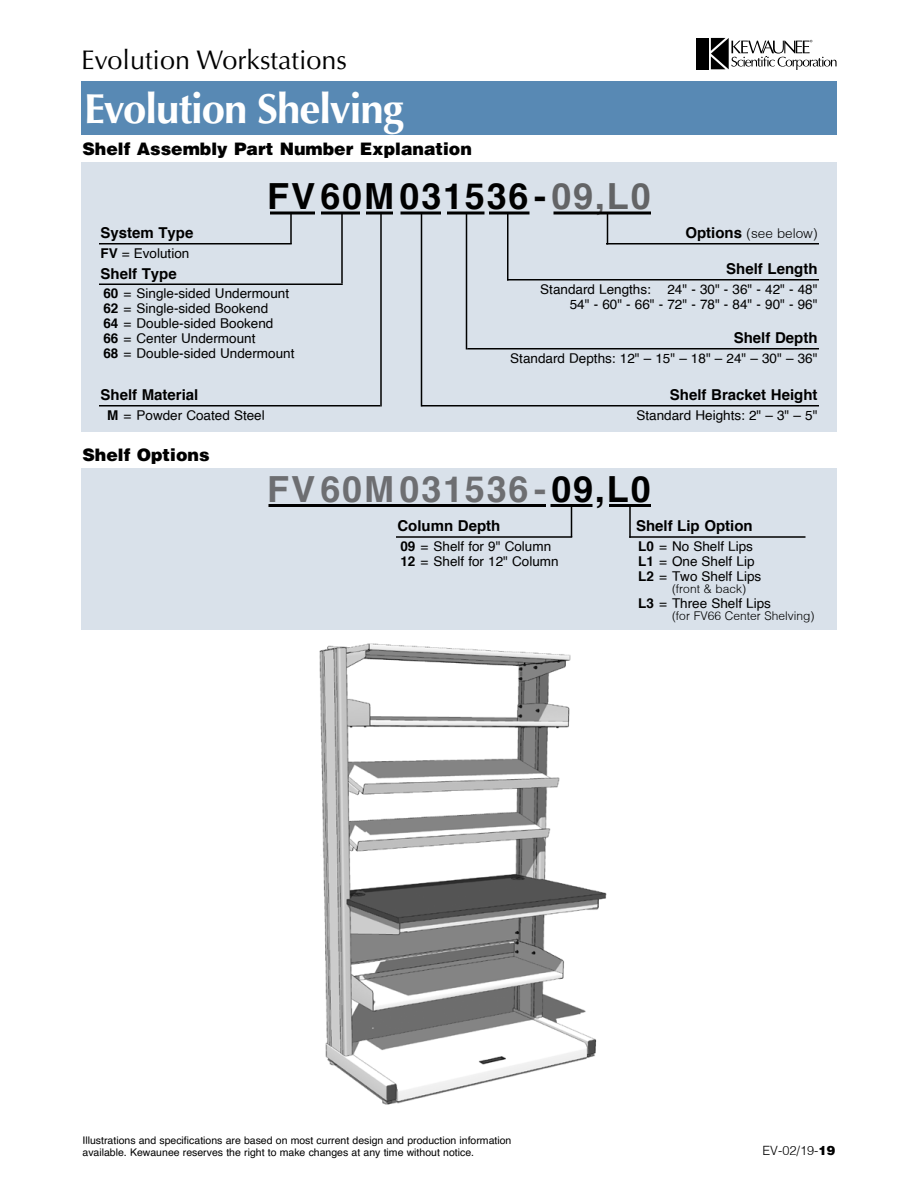
<style>
.page{position:relative;width:918px;height:1188px;background:#fff}
.page>*{position:absolute;margin:0;border:0;box-sizing:border-box;transform-origin:0 0}
.Page_Heading_TOC{font:700 42px "Optima LT Std";letter-spacing:-.025em;color:#fff}
.t1{font:700 36px "Helvetica";letter-spacing:.05em;color:#000}
.t2{font:700 36px "Helvetica";letter-spacing:.05em;color:#6d6e71}
.t3{font:27px "Optima LT Std";color:#000}
.t4{font:900 17.25px "Helvetica";color:#000}
.t5{font:700 15px "Helvetica";color:#000}
.t6{font:13.5px "Helvetica";color:#000}
.t7{font:300 13.5px "Helvetica";color:#000}
.t8{font:300 12.75px "Helvetica";color:#000}
.t9{font:300 12px "Helvetica";color:#000}
.t10{font:10.5px/12.6px "Helvetica";color:#000}
.s1{color:#636466}
.s2{font-weight:700}
.s3{font-weight:700;font-size:15px}
.s4{color:#000}
.s5{font-weight:900}
</style>
<div class="page">
<div style="left:696px;top:38px;width:13px;height:31px;background:#000"></div>
<svg style="left:711px;top:38px;width:126px;height:32px"></svg>
<div style="left:81px;top:81px;width:756px;height:54px;background:#5889b4"></div>
<img style="left:319px;top:643px;width:288px;height:462px">
<div style="left:81px;top:162px;width:756px;height:270px;background:#d9e1ea"></div>
<hr style="left:321px;top:212px;width:39px;height:2px;background:#000">
<hr style="left:341px;top:213px;width:2px;height:71px;background:#000">
<hr style="left:270px;top:212px;width:45px;height:2px;background:#000">
<hr style="left:366px;top:212px;width:27px;height:2px;background:#000">
<hr style="left:400px;top:212px;width:41px;height:2px;background:#000">
<hr style="left:489px;top:212px;width:41px;height:2px;background:#000">
<hr style="left:554px;top:212px;width:97px;height:2px;background:#000">
<hr style="left:290px;top:213px;width:2px;height:31px;background:#000">
<hr style="left:380px;top:213px;width:2px;height:193px;background:#000">
<hr style="left:447px;top:212px;width:37px;height:2px;background:#000">
<hr style="left:421px;top:213px;width:1px;height:193px;background:#000">
<hr style="left:507px;top:213px;width:1px;height:67px;background:#000">
<hr style="left:466px;top:213px;width:1px;height:137px;background:#000">
<hr style="left:607px;top:213px;width:1px;height:31px;background:#000">
<hr style="left:99px;top:243px;width:193px;height:1px;background:#000">
<hr style="left:99px;top:284px;width:244px;height:1px;background:#000">
<hr style="left:99px;top:405px;width:281px;height:1px;background:#000">
<hr style="left:606px;top:243px;width:213px;height:1px;background:#000">
<hr style="left:507px;top:279px;width:312px;height:1px;background:#000">
<hr style="left:467px;top:348px;width:352px;height:2px;background:#000">
<hr style="left:422px;top:405px;width:397px;height:1px;background:#000">
<div style="left:81px;top:468px;width:756px;height:162px;background:#d9e1ea"></div>
<hr style="left:268px;top:504px;width:278px;height:3px;background:#000">
<hr style="left:550px;top:504px;width:42px;height:3px;background:#000">
<hr style="left:609px;top:504px;width:42px;height:3px;background:#000">
<hr style="left:571px;top:506px;width:1px;height:31px;background:#000">
<hr style="left:629px;top:506px;width:2px;height:32px;background:#000">
<hr style="left:396px;top:536px;width:176px;height:2px;background:#000">
<hr style="left:629px;top:536px;width:177px;height:2px;background:#000">
<h3 class="t3" style="left:81px;top:44px;width:268px">Evolution Workstations</h3>
<p class="Page_Heading_TOC" style="left:84px;top:85px;width:321px">Evolution Shelving</p>
<p class="t4" style="left:82px;top:137px;width:391px">Shelf Assembly Part Number Explanation</p>
<p class="t1" style="left:267px;top:168px;width:385px">FV60M031536-<span class="s1">09,L0</span></p>
<p class="t5" style="left:100px;top:221px;width:94px">System Type</p>
<p class="t6" style="left:100px;top:242px;width:90px"><span class="s2">FV</span> = Evolution</p>
<p class="t5" style="left:100px;top:261px;width:78px">Shelf Type</p>
<p class="t6" style="left:103px;top:283px;width:187px"><span class="s2">60</span> = Single-sided Undermount</p>
<p class="t6" style="left:103px;top:298px;width:166px"><span class="s2">62</span> = Single-sided Bookend</p>
<p class="t6" style="left:103px;top:313px;width:171px"><span class="s2">64</span> = Double-sided Bookend</p>
<p class="t6" style="left:103px;top:328px;width:153px"><span class="s2">66</span> = Center Undermount</p>
<p class="t6" style="left:103px;top:343px;width:192px"><span class="s2">68</span> = Double-sided Undermount</p>
<p class="t5" style="left:100px;top:383px;width:99px">Shelf Material</p>
<p class="t6" style="left:107px;top:404px;width:159px"><span class="s2">M</span> = Powder Coated Steel</p>
<p class="t4" style="left:82px;top:443px;width:129px">Shelf Options</p>
<p class="t7" style="left:685px;top:225px;width:134px"><span class="s3">Options</span> (see below)</p>
<p class="t5" style="left:726px;top:257px;width:93px">Shelf Length</p>
<p class="t6" style="left:540px;top:278px;width:279px">Standard Lengths: 24" - 30" - 36" - 42" - 48"</p>
<p class="t6" style="left:570px;top:293px;width:249px">54" - 60" - 66" - 72" - 78" - 84" - 90" - 96"</p>
<p class="t5" style="left:734px;top:326px;width:85px">Shelf Depth</p>
<p class="t6" style="left:510px;top:347px;width:309px">Standard Depths: 12" – 15" – 18" – 24" – 30" – 36"</p>
<p class="t5" style="left:670px;top:383px;width:149px">Shelf Bracket Height</p>
<p class="t6" style="left:637px;top:404px;width:182px">Standard Heights: 2" – 3" – 5"</p>
<p class="t2" style="left:267px;top:460px;width:385px">FV60M031536-<span class="s4">09,L0</span></p>
<p class="t5" style="left:398px;top:514px;width:104px">Column Depth</p>
<p class="t6" style="left:400px;top:536px;width:152px"><span class="s2">09</span> = Shelf for 9" Column</p>
<p class="t6" style="left:400px;top:551px;width:160px"><span class="s2">12</span> = Shelf for 12" Column</p>
<p class="t5" style="left:636px;top:514px;width:118px">Shelf Lip Option</p>
<p class="t6" style="left:638px;top:536px;width:116px"><span class="s2">L0</span> = No Shelf Lips</p>
<p class="t6" style="left:638px;top:551px;width:118px"><span class="s2">L1</span> = One Shelf Lip</p>
<p class="t6" style="left:638px;top:566px;width:125px"><span class="s2">L2</span> = Two Shelf Lips</p>
<p class="t9" style="left:672px;top:581px;width:76px">(front &amp; back)</p>
<p class="t6" style="left:638px;top:593px;width:134px"><span class="s2">L3</span> = Three Shelf Lips</p>
<p class="t9" style="left:672px;top:608px;width:144px">(for FV66 Center Shelving)</p>
<p class="t10" style="left:82px;top:1134px;width:430px">Illustrations and specifications are based on most current design and production information available. Kewaunee reserves the right to make changes at any time without notice.</p>
<p class="t8" style="left:763px;top:1142px;width:74px">EV-02/19-<span class="s5">19</span></p>
</div>
